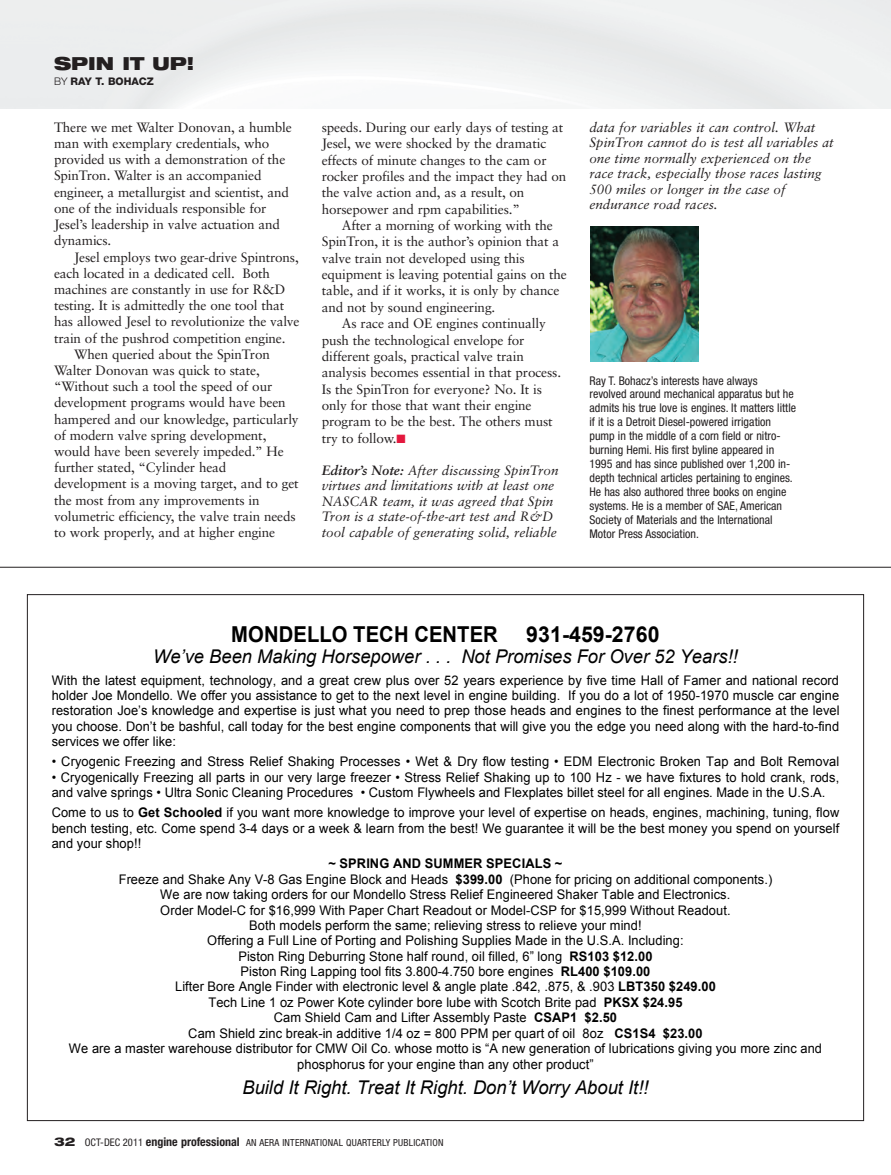
<style>
.page{position:relative;width:891px;height:1175px;background:#fff}
.page>*{position:absolute;margin:0;border:0;box-sizing:border-box;transform-origin:0 0}
.t1{font:700 21.9px "Arial";letter-spacing:.005em;color:#000;scale:.92 1}
.t2{font:700 21.9px "Arial";letter-spacing:.005em;color:#000}
.t3{font:italic 18.9px "Arial";color:#000}
.t4{font:900 expanded 18px "Helvetica Neue";color:#231f20}
.t5{font:13.5px "Sabon";letter-spacing:-.01em;color:#231f20}
.t6{font:italic 13.5px/15.5px "Sabon";color:#231f20}
.t7{font:13.2px/15.5px "Arial";letter-spacing:.005em;color:#000;text-align:justify}
.t8{font:condensed 12px/14px "Helvetica Neue";color:#231f20}
.t9{font:800 10.5px "Helvetica Neue";color:#231f20}
.t10{font:condensed 9.75px "Helvetica Neue";letter-spacing:.025em;color:#231f20}
.s1{font-weight:300}
.s2{color:#e4183e}
.s3{font-weight:700}
.s4{font-weight:800;font-stretch:expanded;font-size:12px}
.s5{font-size:10.5px}
.s6{font-weight:700;font-size:12px}
</style>
<div class="page">
<img style="left:591px;top:226px;width:108px;height:135px">
<hr style="left:0;top:567px;width:891px;height:1px;background:#231f20">
<p class="t4" style="left:54px;top:56px;width:142px">SPIN IT UP!</p>
<p class="t9" style="left:54px;top:77px;width:101px"><span class="s1">BY</span> RAY T. BOHACZ</p>
<p class="t5" style="left:54px;top:121px;width:239px">There we met Walter Donovan, a humble</p>
<p class="t5" style="left:54px;top:138px;width:217px">man with exemplary credentials, who</p>
<p class="t5" style="left:54px;top:154px;width:233px">provided us with a demonstration of the</p>
<p class="t5" style="left:54px;top:170px;width:209px">SpinTron. Walter is an accompanied</p>
<p class="t5" style="left:54px;top:186px;width:236px">engineer, a metallurgist and scientist, and</p>
<p class="t5" style="left:54px;top:202px;width:214px">one of the individuals responsible for</p>
<p class="t5" style="left:54px;top:219px;width:227px">Jesel’s leadership in valve actuation and</p>
<p class="t5" style="left:54px;top:235px;width:59px">dynamics.</p>
<p class="t5" style="left:74px;top:251px;width:226px">Jesel employs two gear-drive Spintrons,</p>
<p class="t5" style="left:54px;top:267px;width:217px">each located in a dedicated cell. Both</p>
<p class="t5" style="left:54px;top:283px;width:233px">machines are constantly in use for R&amp;D</p>
<p class="t5" style="left:54px;top:300px;width:232px">testing. It is admittedly the one tool that</p>
<p class="t5" style="left:54px;top:316px;width:247px">has allowed Jesel to revolutionize the valve</p>
<p class="t5" style="left:54px;top:332px;width:233px">train of the pushrod competition engine.</p>
<p class="t5" style="left:74px;top:348px;width:197px">When queried about the SpinTron</p>
<p class="t5" style="left:54px;top:364px;width:207px">Walter Donovan was quick to state,</p>
<p class="t5" style="left:54px;top:381px;width:220px">“Without such a tool the speed of our</p>
<p class="t5" style="left:54px;top:397px;width:233px">development programs would have been</p>
<p class="t5" style="left:54px;top:413px;width:246px">hampered and our knowledge, particularly</p>
<p class="t5" style="left:54px;top:429px;width:214px">of modern valve spring development,</p>
<p class="t5" style="left:54px;top:445px;width:231px">would have been severely impeded.” He</p>
<p class="t5" style="left:54px;top:462px;width:174px">further stated, “Cylinder head</p>
<p class="t5" style="left:54px;top:478px;width:246px">development is a moving target, and to get</p>
<p class="t5" style="left:54px;top:494px;width:207px">the most from any improvements in</p>
<p class="t5" style="left:54px;top:510px;width:243px">volumetric efficiency, the valve train needs</p>
<p class="t5" style="left:54px;top:526px;width:223px">to work properly, and at higher engine</p>
<p class="t5" style="left:322px;top:122px;width:243px">speeds. During our early days of testing at</p>
<p class="t5" style="left:322px;top:138px;width:226px">Jesel, we were shocked by the dramatic</p>
<p class="t5" style="left:322px;top:154px;width:226px">effects of minute changes to the cam or</p>
<p class="t5" style="left:322px;top:171px;width:246px">rocker profiles and the impact they had on</p>
<p class="t5" style="left:322px;top:187px;width:204px">the valve action and, as a result, on</p>
<p class="t5" style="left:322px;top:203px;width:200px">horsepower and rpm capabilities.”</p>
<p class="t5" style="left:342px;top:220px;width:212px">After a morning of working with the</p>
<p class="t5" style="left:322px;top:236px;width:239px">SpinTron, it is the author’s opinion that a</p>
<p class="t5" style="left:322px;top:252px;width:204px">valve train not developed using this</p>
<p class="t5" style="left:322px;top:269px;width:246px">equipment is leaving potential gains on the</p>
<p class="t5" style="left:322px;top:285px;width:239px">table, and if it works, it is only by chance</p>
<p class="t5" style="left:322px;top:301px;width:175px">and not by sound engineering.</p>
<p class="t5" style="left:342px;top:318px;width:205px">As race and OE engines continually</p>
<p class="t5" style="left:322px;top:334px;width:204px">push the technological envelope for</p>
<p class="t5" style="left:322px;top:350px;width:204px">different goals, practical valve train</p>
<p class="t5" style="left:322px;top:367px;width:241px">analysis becomes essential in that process.</p>
<p class="t5" style="left:322px;top:383px;width:222px">Is the SpinTron for everyone? No. It is</p>
<p class="t5" style="left:322px;top:399px;width:211px">only for those that want their engine</p>
<p class="t5" style="left:322px;top:416px;width:232px">program to be the best. The others must</p>
<p class="t5" style="left:322px;top:432px;width:85px">try to follow.<span class="s2">■</span></p>
<p class="t6" style="left:322px;top:463px;width:238px"><span class="s3">Editor’s Note:</span> After discussing SpinTron virtues and limitations with at least one NASCAR team, it was agreed that Spin Tron is a state-of-the-art test and R&amp;D tool capable of generating solid, reliable</p>
<p class="t6" style="left:589px;top:120px;width:246px">data for variables it can control. What SpinTron cannot do is test all variables at one time normally experienced on the race track, especially those races lasting 500 miles or longer in the case of endurance road races.</p>
<p class="t8" style="left:589px;top:374px;width:208px">Ray T. Bohacz’s interests have always revolved around mechanical apparatus but he admits his true love is engines. It matters little if it is a Detroit Diesel-powered irrigation pump in the middle of a corn field or nitro&shy;burning Hemi. His first byline appeared in 1995 and has since published over 1,200 in&shy;depth technical articles pertaining to engines.<br>He has also authored three books on engine systems. He is a member of SAE, American Society of Materials and the International Motor Press Association.</p>
<p class="t1" style="left:231px;top:622px;width:291px">MONDELLO TECH CENTER</p>
<p class="t2" style="left:526px;top:622px;width:135px">931-459-2760</p>
<p class="t3" style="left:153px;top:646px;width:586px">We’ve Been Making Horsepower . . . Not Promises For Over 52 Years!!</p>
<p class="t7" style="left:52px;top:672px;width:789px">With the latest equipment, technology, and a great crew plus over 52 years experience by five time Hall of Famer and national record holder Joe Mondello. We offer you assistance to get to the next level in engine building. If you do a lot of 1950-1970 muscle car engine restoration Joe’s knowledge and expertise is just what you need to prep those heads and engines to the finest performance at the level you choose. Don’t be bashful, call today for the best engine components that will give you the edge you need along with the hard-to-find services we offer like:</p>
<p class="t7" style="left:52px;top:754px;width:789px">• Cryogenic Freezing and Stress Relief Shaking Processes • Wet &amp; Dry flow testing • EDM Electronic Broken Tap and Bolt Removal</p>
<p class="t7" style="left:52px;top:769px;width:789px">• Cryogenically Freezing all parts in our very large freezer • Stress Relief Shaking up to 100 Hz - we have fixtures to hold crank, rods, and valve springs • Ultra Sonic Cleaning Procedures • Custom Flywheels and Flexplates billet steel for all engines. Made in the U.S.A.</p>
<p class="t7" style="left:52px;top:805px;width:789px">Come to us to <span class="s3">Get Schooled</span> if you want more knowledge to improve your level of expertise on heads, engines, machining, tuning, flow bench testing, etc. Come spend 3-4 days or a week &amp; learn from the best! We guarantee it will be the best money you spend on yourself and your shop!!</p>
<p class="t7" style="left:69px;top:855px;width:755px;text-align:center"><span class="s3">~ SPRING AND SUMMER SPECIALS ~<br></span>Freeze and Shake Any V-8 Gas Engine Block and Heads <span class="s3">$399.00</span> (Phone for pricing on additional components.)<br>We are now taking orders for our Mondello Stress Relief Engineered Shaker Table and Electronics.<br>Order Model-C for $16,999 With Paper Chart Readout or Model-CSP for $15,999 Without Readout.<br>Both models perform the same; relieving stress to relieve your mind!<br>Offering a Full Line of Porting and Polishing Supplies Made in the U.S.A. Including:<br>Piston Ring Deburring Stone half round, oil filled, 6” long <span class="s3">RS103 $12.00<br></span>Piston Ring Lapping tool fits 3.800-4.750 bore engines <span class="s3">RL400 $109.00<br></span>Lifter Bore Angle Finder with electronic level &amp; angle plate .842, .875, &amp; .903 <span class="s3">LBT350 $249.00<br></span>Tech Line 1 oz Power Kote cylinder bore lube with Scotch Brite pad <span class="s3">PKSX $24.95<br></span>Cam Shield Cam and Lifter Assembly Paste <span class="s3">CSAP1 $2.50<br></span>Cam Shield zinc break-in additive 1/4 oz = 800 PPM per quart of oil 8oz <span class="s3">CS1S4 $23.00<br></span>We are a master warehouse distributor for CMW Oil Co. whose motto is “A new generation of lubrications giving you more zinc and phosphorus for your engine than any other product”</p>
<p class="t3" style="left:242px;top:1076px;width:408px">Build It Right. Treat It Right. Don’t Worry About It!!</p>
<p class="t10" style="left:54px;top:1138px;width:391px"><span class="s4">32</span> <span class="s5">OCT-DEC 2011</span> <span class="s6">engine professional</span> AN AERA INTERNATIONAL QUARTERLY PUBLICATION</p>
</div>
